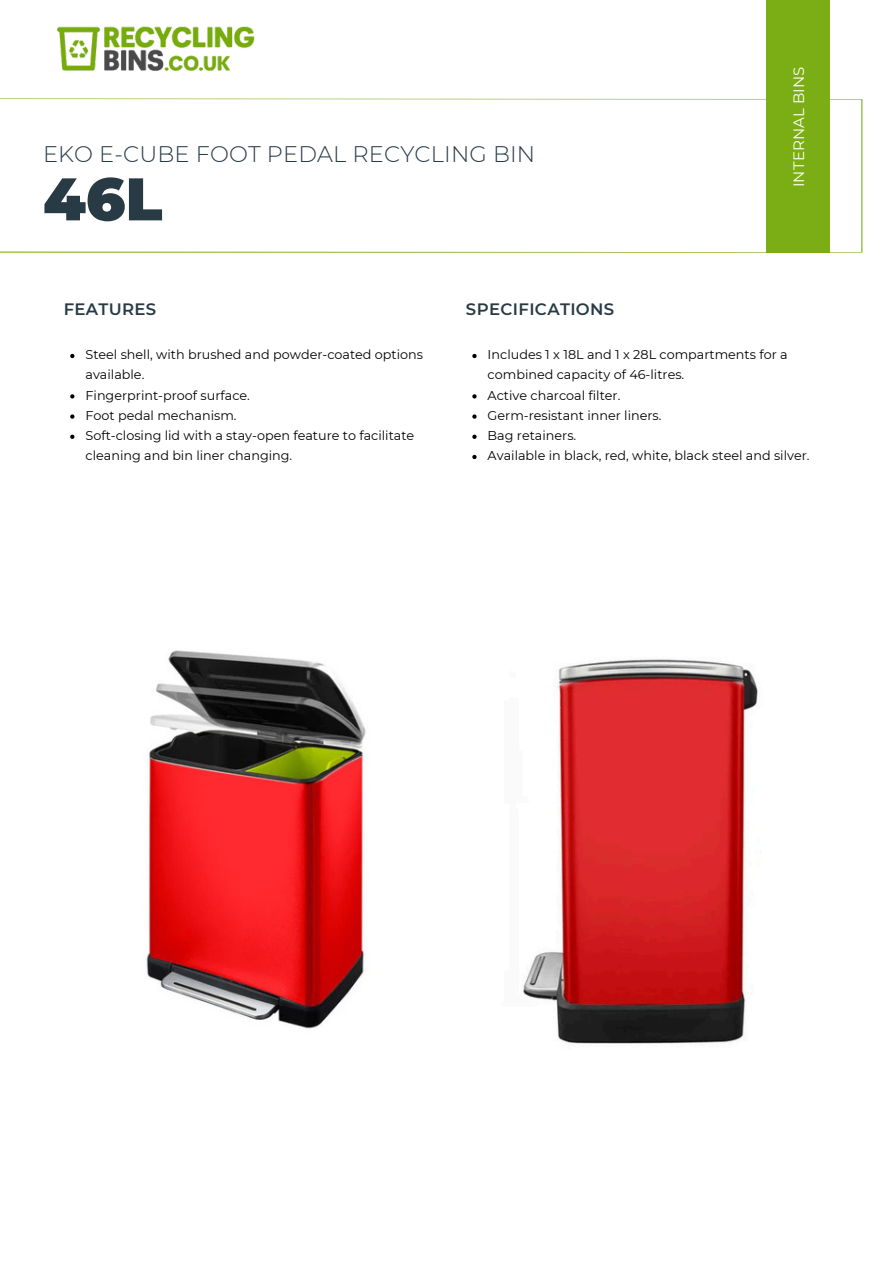
<style>
.page{position:relative;width:894px;height:1264px;background:#fff}
.page>*{position:absolute;margin:0;border:0;box-sizing:border-box;transform-origin:0 0}
.t1{font:900 60px "Montserrat";color:#283b45}
.t2{font:300 22.5px "Montserrat";letter-spacing:.005em;color:#283b45}
.t3{font:600 16.5px "Montserrat";letter-spacing:.02em;color:#283b45}
.t4{font:15px "Montserrat";letter-spacing:.01em;color:#fff}
.t5{font:12.75px/20.2px "Montserrat";color:#000}
</style>
<div class="page">
<svg style="left:0;top:98px;width:862px;height:155px"></svg>
<div style="left:765px;top:0;width:64px;height:252px;background:#7bad14"></div>
<img style="left:57px;top:26px;width:198px;height:45px">
<img style="left:146px;top:650px;width:220px;height:379px">
<img style="left:523px;top:659px;width:235px;height:385px">
<svg style="left:70px;top:354px;width:4px;height:4px"></svg>
<svg style="left:70px;top:394px;width:4px;height:4px"></svg>
<svg style="left:70px;top:414px;width:4px;height:5px"></svg>
<svg style="left:70px;top:434px;width:4px;height:5px"></svg>
<svg style="left:472px;top:354px;width:4px;height:4px"></svg>
<svg style="left:472px;top:394px;width:4px;height:4px"></svg>
<svg style="left:472px;top:414px;width:4px;height:5px"></svg>
<svg style="left:472px;top:434px;width:4px;height:5px"></svg>
<svg style="left:472px;top:455px;width:4px;height:4px"></svg>
<p class="t2" style="left:43px;top:140px;width:493px">EKO E-CUBE FOOT PEDAL RECYCLING BIN</p>
<p class="t1" style="left:43px;top:162px;width:121px">46L</p>
<p class="t4" style="left:789px;top:187px;width:124px;rotate:-90deg">WHEELED BINS</p>
<p class="t4" style="left:789px;top:187px;width:122px;rotate:-90deg">INTERNAL BINS</p>
<h4 class="t3" style="left:64px;top:299px;width:94px">FEATURES</h4>
<h3 class="t3" style="left:466px;top:299px;width:150px">SPECIFICATIONS</h3>
<h3 class="t5" style="left:85px;top:344px;width:339px">Steel shell, with brushed and powder-coated options available.</h3>
<p class="t5" style="left:85px;top:385px;width:166px">Fingerprint-proof surface.</p>
<p class="t5" style="left:85px;top:405px;width:152px">Foot pedal mechanism.</p>
<p class="t5" style="left:85px;top:425px;width:330px">Soft-closing lid with a stay-open feature to facilitate cleaning and bin liner changing.</p>
<p class="t5" style="left:487px;top:344px;width:301px">Includes 1 x 18L and 1 x 28L compartments for a combined capacity of 46-litres.</p>
<p class="t5" style="left:487px;top:385px;width:134px">Active charcoal filter.</p>
<p class="t5" style="left:487px;top:405px;width:175px">Germ-resistant inner liners.</p>
<p class="t5" style="left:487px;top:425px;width:90px">Bag retainers.</p>
<p class="t5" style="left:487px;top:445px;width:323px">Available in black, red, white, black steel and silver.</p>
</div>
